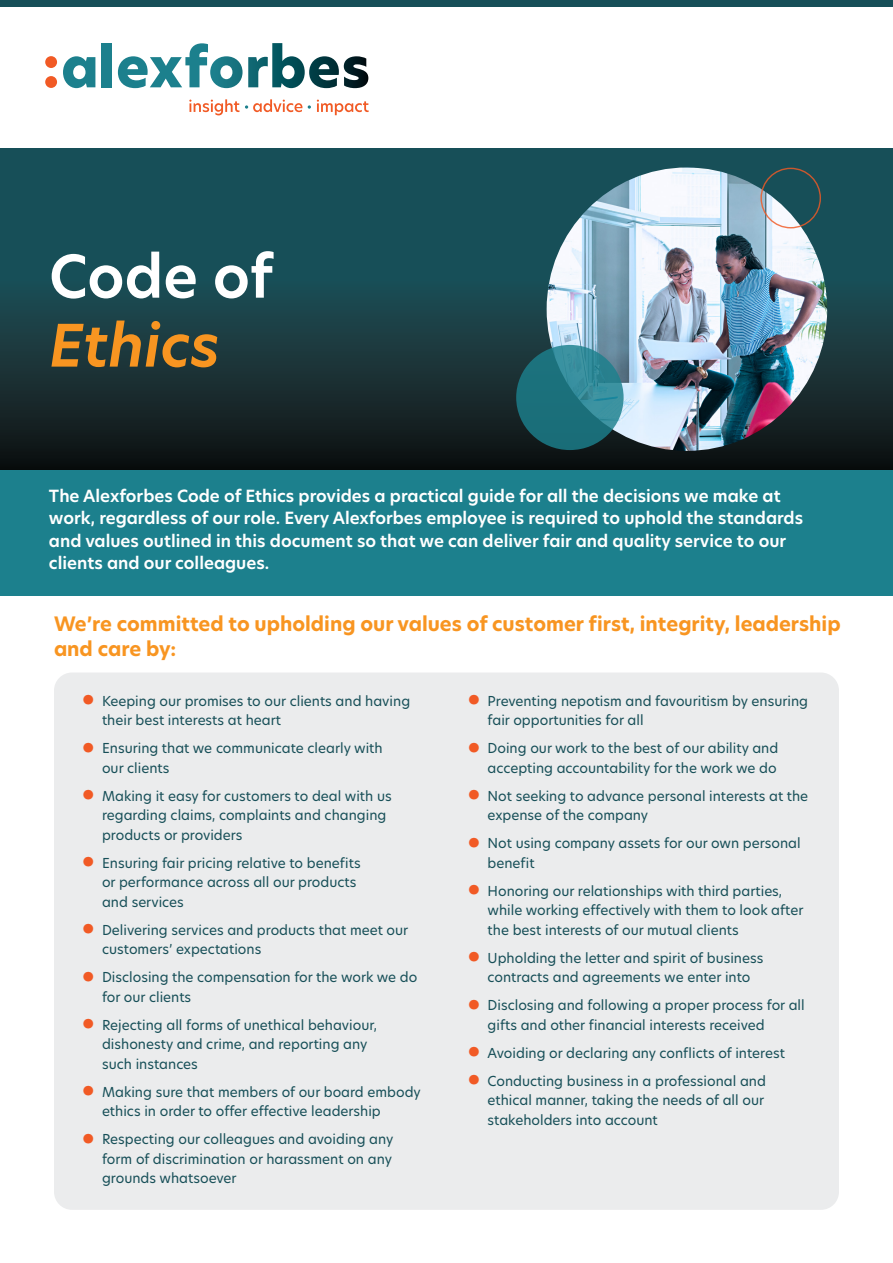
<style>
.page{position:relative;width:893px;height:1263px;background:#fff}
.page>*{position:absolute;margin:0;border:0;box-sizing:border-box;transform-origin:0 0}
.t1{font:600 57.45px "New Hero";letter-spacing:-.005em;color:#fff}
.t2{font:italic 600 57.45px "New Hero";color:#f89521}
.t3{font:700 19.5px/25.5px "New Hero";color:#f89521}
.t4{font:600 16.5px/22.5px "New Hero";color:#fff}
.t5{font:13.5px/19.5px "New Hero";color:#174f58}
.s1{font-weight:700;font-size:36px;color:#f15a25}
</style>
<div class="page">
<div style="left:54px;top:672px;width:785px;height:538px;background:#ebeced;border-radius:18px"></div>
<div style="left:0;top:469px;width:893px;height:126px;background:#1c808d"></div>
<svg style="left:0;top:148px;width:893px;height:322px;background:#163c42"></svg>
<div style="left:0;top:0;width:893px;height:7px;background:#174f58"></div>
<svg style="left:63px;top:56px;width:32px;height:32px"></svg>
<div style="left:102px;top:43px;width:10px;height:44px;background:#1c808d"></div>
<svg style="left:118px;top:43px;width:250px;height:45px"></svg>
<div style="left:45px;top:56px;width:12px;height:12px;background:#f15a25;border-radius:50%"></div>
<div style="left:45px;top:76px;width:12px;height:12px;background:#f15a25;border-radius:50%"></div>
<svg style="left:189px;top:99px;width:50px;height:16px"></svg>
<svg style="left:245px;top:99px;width:57px;height:13px"></svg>
<svg style="left:317px;top:100px;width:52px;height:15px"></svg>
<svg style="left:308px;top:105px;width:3px;height:4px"></svg>
<img style="left:547px;top:167px;width:280px;height:284px">
<div style="left:760px;top:168px;width:61px;height:60px;border:1px solid #f15a25;border-radius:50%"></div>
<svg style="left:516px;top:345px;width:108px;height:105px;background:#257a86"></svg>
<h1 class="t1" style="left:49px;top:237px;width:226px">Code of</h1>
<h1 class="t2" style="left:49px;top:306px;width:172px">Ethics</h1>
<p class="t4" style="left:49px;top:484px;width:756px">The Alexforbes Code of Ethics provides a practical guide for all the decisions we make at work, regardless of our role. Every Alexforbes employee is required to uphold the standards and values outlined in this document so that we can deliver fair and quality service to our clients and our colleagues.</p>
<h2 class="t3" style="left:54px;top:611px;width:788px">We’re committed to upholding our values of customer first, integrity, leadership and care by:</h2>
<p class="t5" style="left:102px;top:691px;width:310px;text-indent:-21px"><span class="s1">•</span> Keeping our promises to our clients and having their best interests at heart</p>
<p class="t5" style="left:102px;top:738px;width:282px;text-indent:-21px"><span class="s1">•</span> Ensuring that we communicate clearly with our clients</p>
<p class="t5" style="left:102px;top:786px;width:291px;text-indent:-21px"><span class="s1">•</span> Making it easy for customers to deal with us regarding claims, complaints and changing products or providers</p>
<p class="t5" style="left:102px;top:853px;width:260px;text-indent:-21px"><span class="s1">•</span> Ensuring fair pricing relative to benefits or performance across all our products and services</p>
<p class="t5" style="left:102px;top:920px;width:308px;text-indent:-21px"><span class="s1">•</span> Delivering services and products that meet our customers’ expectations</p>
<p class="t5" style="left:102px;top:967px;width:317px;text-indent:-21px"><span class="s1">•</span> Disclosing the compensation for the work we do for our clients</p>
<p class="t5" style="left:102px;top:1015px;width:277px;text-indent:-21px"><span class="s1">•</span> Rejecting all forms of unethical behaviour, dishonesty and crime, and reporting any such instances</p>
<p class="t5" style="left:102px;top:1082px;width:320px;text-indent:-21px"><span class="s1">•</span> Making sure that members of our board embody ethics in order to offer effective leadership</p>
<p class="t5" style="left:102px;top:1129px;width:293px;text-align:justify;text-indent:-21px"><span class="s1">•</span> Respecting our colleagues and avoiding any form of discrimination or harassment on any grounds whatsoever</p>
<p class="t5" style="left:488px;top:691px;width:322px;text-indent:-21px"><span class="s1">•</span> Preventing nepotism and favouritism by ensuring fair opportunities for all</p>
<p class="t5" style="left:466px;top:738px;width:313px;text-align:right"><span class="s1">•</span> Doing our work to the best of our ability and accepting accountability for the work we do</p>
<p class="t5" style="left:488px;top:786px;width:322px;text-indent:-21px"><span class="s1">•</span> Not seeking to advance personal interests at the expense of the company</p>
<p class="t5" style="left:488px;top:833px;width:315px;text-indent:-21px"><span class="s1">•</span> Not using company assets for our own personal benefit</p>
<p class="t5" style="left:488px;top:881px;width:317px;text-indent:-21px"><span class="s1">•</span> Honoring our relationships with third parties, while working effectively with them to look after the best interests of our mutual clients</p>
<p class="t5" style="left:488px;top:948px;width:277px;text-indent:-21px"><span class="s1">•</span> Upholding the letter and spirit of business contracts and agreements we enter into</p>
<p class="t5" style="left:488px;top:995px;width:319px;text-indent:-21px"><span class="s1">•</span> Disclosing and following a proper process for all gifts and other financial interests received</p>
<p class="t5" style="left:466px;top:1043px;width:320px"><span class="s1">•</span> Avoiding or declaring any conflicts of interest</p>
<p class="t5" style="left:488px;top:1071px;width:280px;text-indent:-21px"><span class="s1">•</span> Conducting business in a professional and ethical manner, taking the needs of all our stakeholders into account</p>
</div>
